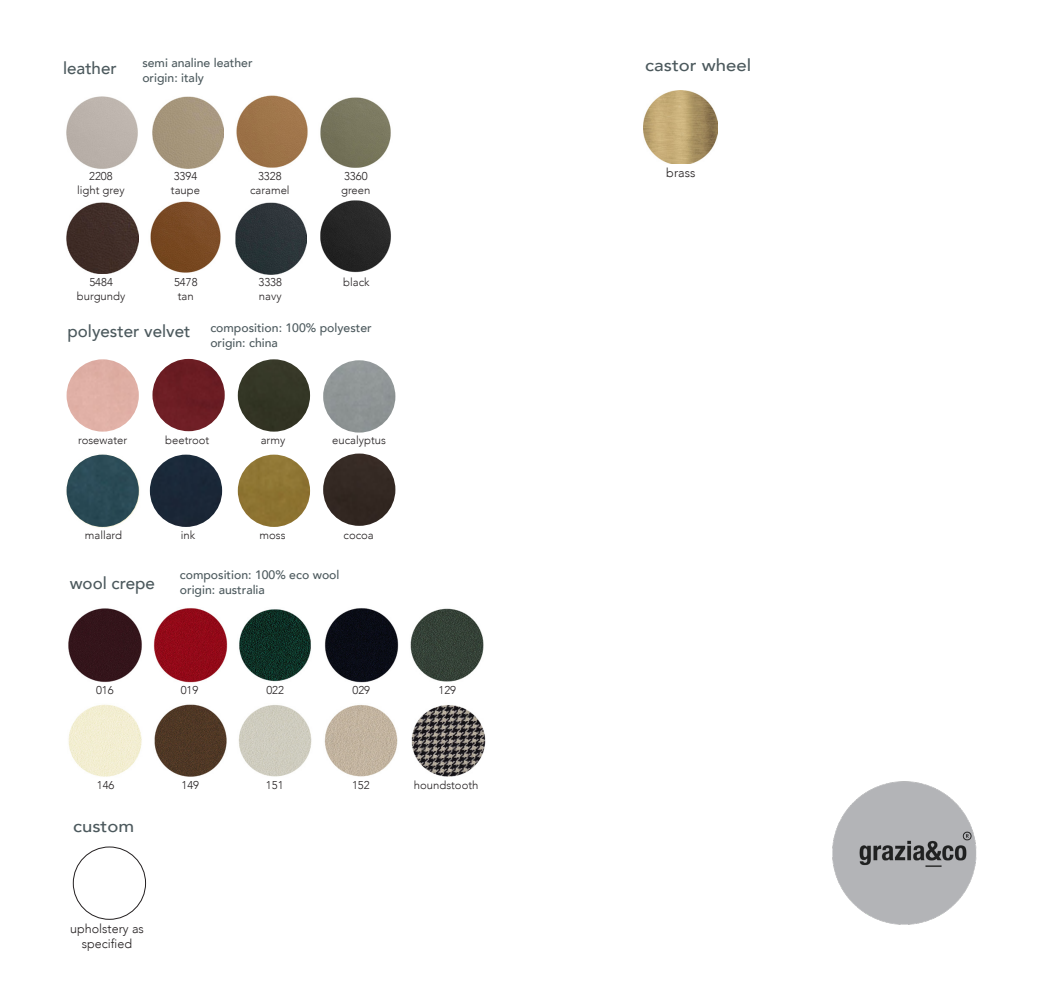
<style>
.page{position:relative;width:1042px;height:993px;background:#fff}
.page>*{position:absolute;margin:0;border:0;box-sizing:border-box;transform-origin:0 0}
.t1{font:500 16.97px "Avenir";color:#4c595d}
.t2{font:500 16.97px "Avenir";color:#4c595d;scale:1.09 1}
.t3{font:300 12.6px/15px "Avenir";color:#231f20;text-align:center}
.t4{font:500 12.25px "Avenir";color:#4c595d}
.t5{font:300 11.38px "Avenir";color:#231f20}
</style>
<div class="page">
<img style="left:832px;top:781px;width:144px;height:143px">
<div style="left:73px;top:846px;width:73px;height:73px;border:1px solid #231f20;border-radius:50%"></div>
<img style="left:66px;top:96px;width:72px;height:73px">
<img style="left:236px;top:95px;width:72px;height:73px">
<img style="left:67px;top:202px;width:71px;height:71px">
<img style="left:150px;top:201px;width:71px;height:72px">
<img style="left:320px;top:200px;width:71px;height:73px">
<img style="left:320px;top:97px;width:71px;height:71px">
<img style="left:66px;top:458px;width:74px;height:70px">
<img style="left:68px;top:608px;width:74px;height:74px">
<img style="left:239px;top:609px;width:72px;height:73px">
<img style="left:324px;top:608px;width:75px;height:74px">
<img style="left:410px;top:608px;width:74px;height:74px">
<img style="left:154px;top:704px;width:73px;height:73px">
<img style="left:238px;top:705px;width:74px;height:72px">
<img style="left:324px;top:705px;width:74px;height:72px">
<img style="left:68px;top:704px;width:74px;height:73px">
<img style="left:153px;top:608px;width:75px;height:74px">
<img style="left:411px;top:705px;width:75px;height:72px">
<div style="left:67px;top:454px;width:72px;height:72px;background:#2a4a56;border-radius:36px"></div>
<div style="left:67px;top:359px;width:72px;height:72px;background:#e0b0a5;border-radius:36px"></div>
<div style="left:152px;top:359px;width:73px;height:72px;background:#6c1d23;border-radius:36px"></div>
<div style="left:150px;top:454px;width:72px;height:72px;background:#1a2737;border-radius:36px"></div>
<div style="left:238px;top:359px;width:72px;height:72px;background:#333625;border-radius:36px"></div>
<div style="left:323px;top:360px;width:72px;height:72px;background:#8f9596;border-radius:36px"></div>
<div style="left:323px;top:453px;width:72px;height:72px;background:#332822;border-radius:36px"></div>
<div style="left:238px;top:454px;width:72px;height:72px;background:#8e7432;border-radius:36px"></div>
<img style="left:152px;top:96px;width:72px;height:72px">
<img style="left:235px;top:202px;width:71px;height:72px">
<img style="left:644px;top:91px;width:73px;height:73px">
<p class="t1" style="left:63px;top:53px;width:55px">leather</p>
<p class="t4" style="left:142px;top:52px;width:112px">semi analine leather</p>
<p class="t4" style="left:142px;top:67px;width:63px">origin: italy</p>
<p class="t5" style="left:89px;top:170px;width:25px">2208</p>
<p class="t5" style="left:77px;top:183px;width:49px">light grey</p>
<p class="t5" style="left:174px;top:170px;width:25px">3394</p>
<p class="t5" style="left:171px;top:183px;width:31px">taupe</p>
<p class="t5" style="left:258px;top:170px;width:25px">3328</p>
<p class="t5" style="left:250px;top:183px;width:41px">caramel</p>
<p class="t5" style="left:344px;top:170px;width:25px">3360</p>
<p class="t5" style="left:341px;top:183px;width:31px">green</p>
<p class="t5" style="left:89px;top:275px;width:25px">5484</p>
<p class="t5" style="left:77px;top:289px;width:50px">burgundy</p>
<p class="t5" style="left:174px;top:275px;width:25px">5478</p>
<p class="t5" style="left:178px;top:289px;width:17px">tan</p>
<p class="t5" style="left:258px;top:275px;width:25px">3338</p>
<p class="t5" style="left:259px;top:289px;width:24px">navy</p>
<p class="t5" style="left:343px;top:275px;width:28px">black</p>
<p class="t1" style="left:67px;top:316px;width:124px">polyester velvet</p>
<p class="t4" style="left:210px;top:317px;width:163px">composition: 100% polyester</p>
<p class="t4" style="left:210px;top:332px;width:69px">origin: china</p>
<p class="t5" style="left:78px;top:433px;width:51px">rosewater</p>
<p class="t5" style="left:85px;top:528px;width:39px">mallard</p>
<p class="t5" style="left:165px;top:433px;width:46px">beetroot</p>
<p class="t5" style="left:181px;top:528px;width:16px">ink</p>
<p class="t5" style="left:261px;top:433px;width:26px">army</p>
<p class="t5" style="left:260px;top:528px;width:27px">moss</p>
<p class="t5" style="left:332px;top:433px;width:55px">eucalyptus</p>
<p class="t5" style="left:343px;top:528px;width:32px">cocoa</p>
<p class="t4" style="left:180px;top:564px;width:161px">composition: 100% eco wool</p>
<p class="t1" style="left:70px;top:568px;width:87px">wool crepe</p>
<p class="t4" style="left:180px;top:579px;width:87px">origin: australia</p>
<p class="t5" style="left:96px;top:682px;width:19px">016</p>
<p class="t5" style="left:97px;top:778px;width:19px">146</p>
<p class="t2" style="left:73px;top:810px;width:57px">custom</p>
<p class="t3" style="left:70px;top:920px;width:75px">upholstery as specified</p>
<p class="t5" style="left:181px;top:682px;width:19px">019</p>
<p class="t5" style="left:438px;top:683px;width:19px">129</p>
<p class="t5" style="left:266px;top:682px;width:19px">022</p>
<p class="t5" style="left:352px;top:683px;width:19px">029</p>
<p class="t5" style="left:181px;top:778px;width:19px">149</p>
<p class="t5" style="left:266px;top:778px;width:19px">151</p>
<p class="t5" style="left:352px;top:778px;width:19px">152</p>
<p class="t5" style="left:414px;top:778px;width:66px">houndstooth</p>
<p class="t2" style="left:645px;top:51px;width:99px">castor wheel</p>
<p class="t3" style="left:666px;top:165px;width:31px">brass</p>
</div>
